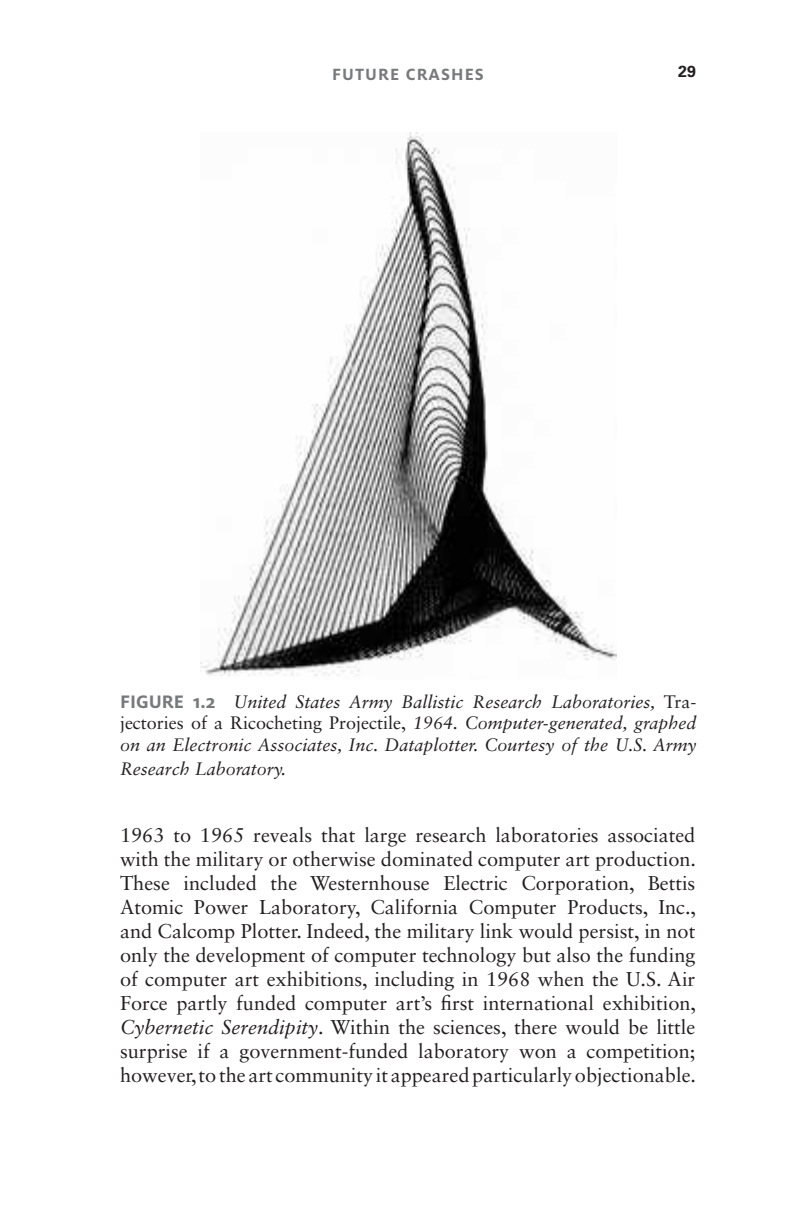
<style>
.page{position:relative;width:792px;height:1224px;background:#fff}
.page>*{position:absolute;margin:0;border:0;box-sizing:border-box;transform-origin:0 0}
._0_Para_indent{font:20px/24px "Sabon LT Std";color:#231f20;text-align:justify}
.Fig_Cap{font:italic 18px/21.6px "Sabon LT Std";color:#231f20;text-align:justify}
.t1{font:700 18px "Milo OT";color:#77797b}
.t2{font:700 16px "Univers LT Std";color:#231f20}
.s1{font-family:"Milo OT";font-weight:700;font-style:normal;font-size:20px;color:#77797b}
.s2{font-style:normal}
.s3{font-style:italic}
</style>
<div class="page">
<img style="left:200px;top:132px;width:417px;height:544px">
<p class="t1" style="left:332px;top:64px;width:22px">FUTURE</p>
<p class="t1" style="left:406px;top:64px;width:12px">CRASHES</p>
<p class="t2" style="left:678px;top:62px;width:19px">29</p>
<p class="Fig_Cap" style="left:120px;top:691px;width:578px"><span class="s1">FIGURE 1.2</span> United States Army Ballistic Research Laboratories, <span class="s2">Tra&shy;jectories of a Ricocheting Projectile,</span> 1964. Computer-generated, graphed on an Electronic Associates, Inc. Dataplotter. Courtesy of the U.S. Army</p>
<p class="Fig_Cap" style="left:120px;top:758px;width:168px">Research Laboratory.</p>
<p class="_0_Para_indent" style="left:120px;top:822px;width:578px">1963 to 1965 reveals that large research laboratories associated with the military or otherwise dominated computer art production.<br>These included the Westernhouse Electric Corporation, Bettis Atomic Power Laboratory, California Computer Products, Inc., and Calcomp Plotter. Indeed, the military link would persist, in not only the development of computer technology but also the funding of computer art exhibitions, including in 1968 when the U.S. Air Force partly funded computer art’s first international exhibition, <span class="s3">Cybernetic Serendipity</span>. Within the sciences, there would be little surprise if a government-funded laboratory won a competition; however, to the art community it appeared particularly objectionable.</p>
</div>
